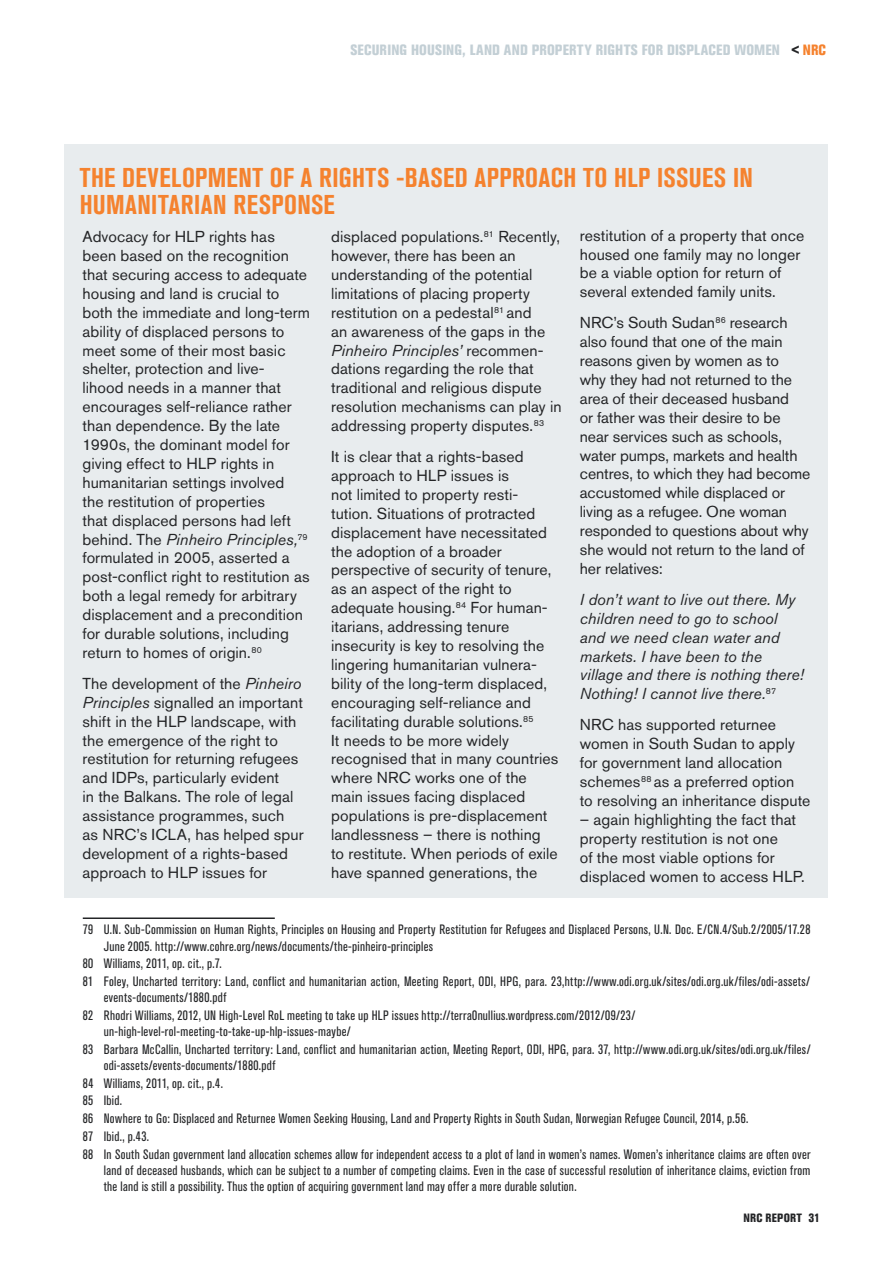
<style>
.page{position:relative;width:893px;height:1263px;background:#fff}
.page>*{position:absolute;margin:0;border:0;box-sizing:border-box;transform-origin:0 0}
.t1{font:700 condensed 27px/27px "Akzidenz Grotesk BQ";letter-spacing:.015em;color:#f5822e}
.t2{font:15.75px/18.9px "Akzidenz Grotesk BQ";letter-spacing:.005em;color:#242527}
.t3{font:italic 15.75px/18.9px "Akzidenz Grotesk BQ";color:#242527}
.t4{font:800 condensed 14.85px "Akzidenz Grotesk BE";letter-spacing:.015em;color:#c3cfd5}
.t5{font:condensed 13.5px/17.7px "Akzidenz Grotesk BQ";letter-spacing:.025em;color:#242527}
.t6{font:800 condensed 12px "Akzidenz Grotesk BE";letter-spacing:.02em;color:#242527}
.s1{color:#242527}
.s2{color:#f5822e}
.s3{font-style:italic}
</style>
<div class="page">
<div style="left:64px;top:144px;width:764px;height:753px;background:#e8ecee"></div>
<hr style="left:83px;top:917px;width:192px;height:2px;background:#242527">
<p class="t4" style="left:350px;top:45px;width:477px">SECURING HOUSING, LAND AND PROPERTY RIGHTS FOR DISPLACED WOMEN <span class="s1">&lt;</span> <span class="s2">NRC</span></p>
<h1 class="t1" style="left:80px;top:164px;width:674px">THE DEVELOPMENT OF A RIGHTS -BASED APPROACH TO HLP ISSUES IN<br>HUMANITARIAN RESPONSE</h1>
<p class="t2" style="left:82px;top:227px;width:229px">Advocacy for HLP rights has been based on the recognition that securing access to adequate housing and land is crucial to both the immediate and long-term ability of displaced persons to meet some of their most basic shelter, protection and live-<br>lihood needs in a manner that encourages self-reliance rather than dependence. By the late<br>1990s, the dominant model for giving effect to HLP rights in humanitarian settings involved<br>the restitution of properties<br>that displaced persons had left behind. The <span class="s3">Pinheiro Principles,</span><sup>79 </sup>formulated in 2005, asserted a post-conflict right to restitution as both a legal remedy for arbitrary displacement and a precondition for durable solutions, including return to homes of origin.<sup>80</sup></p>
<p class="t2" style="left:82px;top:674px;width:223px">The development of the <span class="s3">Pinheiro<br>Principles</span> signalled an important shift in the HLP landscape, with the emergence of the right to restitution for returning refugees and IDPs, particularly evident<br>in the Balkans. The role of legal assistance programmes, such as NRC’s ICLA, has helped spur development of a rights-based approach to HLP issues for</p>
<p class="t2" style="left:331px;top:227px;width:232px">displaced populations.<sup>81</sup> Recently, however, there has been an understanding of the potential limitations of placing property restitution on a pedestal<sup>81</sup> and<br>an awareness of the gaps in the<br><span class="s3">Pinheiro Principles’</span> recommen&shy;dations regarding the role that traditional and religious dispute resolution mechanisms can play in addressing property disputes.<sup>83</sup></p>
<p class="t2" style="left:331px;top:447px;width:229px">It is clear that a rights-based approach to HLP issues is<br>not limited to property resti&shy;tution. Situations of protracted displacement have necessitated the adoption of a broader perspective of security of tenure, as an aspect of the right to adequate housing.<sup>84</sup> For human&shy;itarians, addressing tenure insecurity is key to resolving the lingering humanitarian vulnera&shy;bility of the long-term displaced, encouraging self-reliance and facilitating durable solutions.<sup>85<br></sup>It needs to be more widely recognised that in many countries where NRC works one of the main issues facing displaced populations is pre-displacement landlessness – there is nothing<br>to restitute. When periods of exile have spanned generations, the</p>
<p class="t2" style="left:580px;top:226px;width:226px">restitution of a property that once housed one family may no longer be a viable option for return of several extended family units.</p>
<p class="t2" style="left:580px;top:313px;width:232px">NRC’s South Sudan<sup>86</sup> research also found that one of the main reasons given by women as to<br>why they had not returned to the area of their deceased husband<br>or father was their desire to be near services such as schools, water pumps, markets and health centres, to which they had become accustomed while displaced or living as a refugee. One woman responded to questions about why she would not return to the land of her relatives:</p>
<p class="t3" style="left:580px;top:590px;width:225px">I don’t want to live out there. My children need to go to school and we need clean water and markets. I have been to the village and there is nothing there!<br>Nothing! I cannot live there.<sup>87</sup></p>
<p class="t2" style="left:580px;top:715px;width:232px">NRC has supported returnee women in South Sudan to apply for government land allocation schemes<sup>88</sup> as a preferred option to resolving an inheritance dispute</p>
<p class="t2" style="left:580px;top:810px;width:226px">– again highlighting the fact that property restitution is not one<br>of the most viable options for displaced women to access HLP.</p>
<p class="t5" style="left:104px;top:922px;width:708px;line-height:16.2px;text-indent:-21px">79 U.N. Sub-Commission on Human Rights, Principles on Housing and Property Restitution for Refugees and Displaced Persons, U.N. Doc. E/CN.4/Sub.2/2005/17.28<br>June 2005. http://www.cohre.org/news/documents/the-pinheiro-principles</p>
<p class="t5" style="left:83px;top:955px;width:729px">80 Williams, 2011, op. cit., p.7.<br>81 Foley, Uncharted territory: Land, conflict and humanitarian action, Meeting Report, ODI, HPG, para. 23,http://www.odi.org.uk/sites/odi.org.uk/files/odi-assets/</p>
<p class="t5" style="left:83px;top:989px;width:554px;text-indent:21px">events-documents/1880.pdf<br>82 Rhodri Williams, 2012, UN High-Level RoL meeting to take up HLP issues http://terra0nullius.wordpress.com/2012/09/23/</p>
<p class="t5" style="left:83px;top:1023px;width:729px;text-indent:21px">un-high-level-rol-meeting-to-take-up-hlp-issues-maybe/<br>83 Barbara McCallin, Uncharted territory: Land, conflict and humanitarian action, Meeting Report, ODI, HPG, para. 37, http://www.odi.org.uk/sites/odi.org.uk/files/</p>
<p class="t5" style="left:83px;top:1057px;width:729px;text-indent:21px">odi-assets/events-documents/1880.pdf<br>84 Williams, 2011, op. cit., p.4.<br>85 Ibid.<br>86 Nowhere to Go: Displaced and Returnee Women Seeking Housing, Land and Property Rights in South Sudan, Norwegian Refugee Council, 2014, p.56.<br>87 Ibid., p.43.<br>88 In South Sudan government land allocation schemes allow for independent access to a plot of land in women’s names. Women’s inheritance claims are often over</p>
<p class="t5" style="left:104px;top:1162px;width:708px;line-height:16.2px">land of deceased husbands, which can be subject to a number of competing claims. Even in the case of successful resolution of inheritance claims, eviction from the land is still a possibility. Thus the option of acquiring government land may offer a more durable solution.</p>
<p class="t6" style="left:743px;top:1214px;width:78px">NRC REPORT 31</p>
</div>
